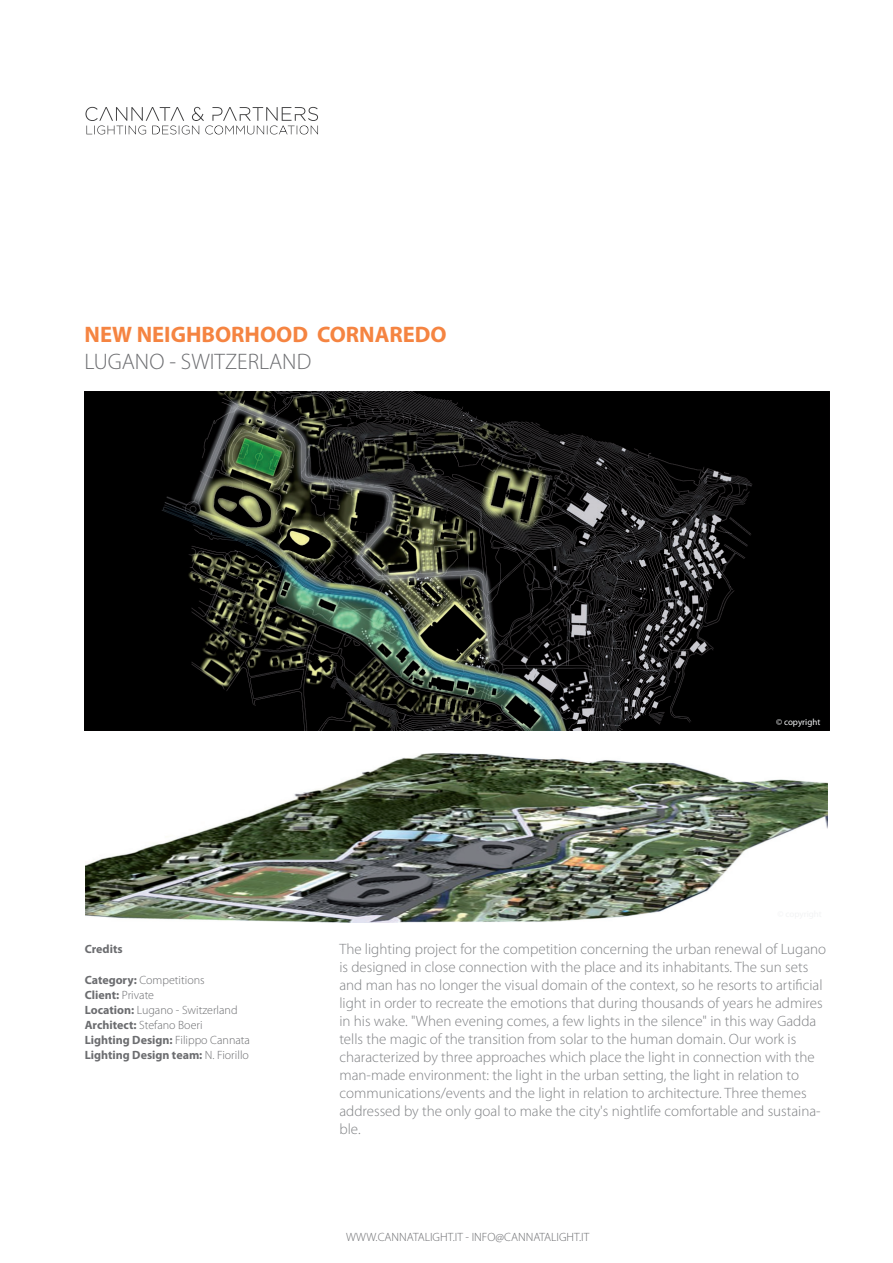
<style>
.page{position:relative;width:893px;height:1263px;background:#fff}
.page>*{position:absolute;margin:0;border:0;box-sizing:border-box;transform-origin:0 0}
.t1{font:700 22.5px "Myriad Pro";color:#f58441}
.t2{font:300 22.5px "Myriad Pro";color:#6c6d70}
.t3{font:300 15px/18px "Myriad Pro";color:#808285}
.t4{font:300 12px/15px "Myriad Pro";color:#6c6d70}
.t5{font:700 12px "Myriad Pro";color:#6c6d70}
.t6{font:9px "Myriad Pro";color:#f2f3f4}
.s1{font-weight:700}
</style>
<div class="page">
<svg style="left:85px;top:107px;width:233px;height:28px"></svg>
<img style="left:85px;top:754px;width:743px;height:168px">
<img style="left:85px;top:391px;width:744px;height:339px">
<h1 class="t1" style="left:85px;top:319px;width:364px">NEW NEIGHBORHOOD CORNAREDO</h1>
<h1 class="t2" style="left:85px;top:349px;width:228px">LUGANO - SWITZERLAND</h1>
<p class="t6" style="left:776px;top:716px;width:46px">© copyright</p>
<p class="t5" style="left:85px;top:941px;width:39px">Credits</p>
<p class="t4" style="left:85px;top:973px;width:167px"><span class="s1">Category:</span> Competitions<br><span class="s1">Client:</span> Private<br><span class="s1">Location:</span> Lugano - Switzerland<br><span class="s1">Architect:</span> Stefano Boeri<br><span class="s1">Lighting Design:</span> Filippo Cannata<br><span class="s1">Lighting Design team:</span> N. Fiorillo</p>
<p class="t3" style="left:339px;top:940px;width:488px">The lighting project for the competition concerning the urban renewal of Lugano is designed in close connection with the place and its inhabitants. The sun sets and man has no longer the visual domain of the context, so he resorts to artificial light in order to recreate the emotions that during thousands of years he admires in his wake. "When evening comes, a few lights in the silence" in this way Gadda tells the magic of the transition from solar to the human domain. Our work is characterized by three approaches which place the light in connection with the man-made environment: the light in the urban setting, the light in relation to communications/events and the light in relation to architecture. Three themes addressed by the only goal to make the city's nightlife comfortable and sustaina&shy;ble.</p>
<p class="t4" style="left:346px;top:1229px;width:245px">WWW.CANNATALIGHT.IT - INFO@CANNATALIGHT.IT</p>
</div>
